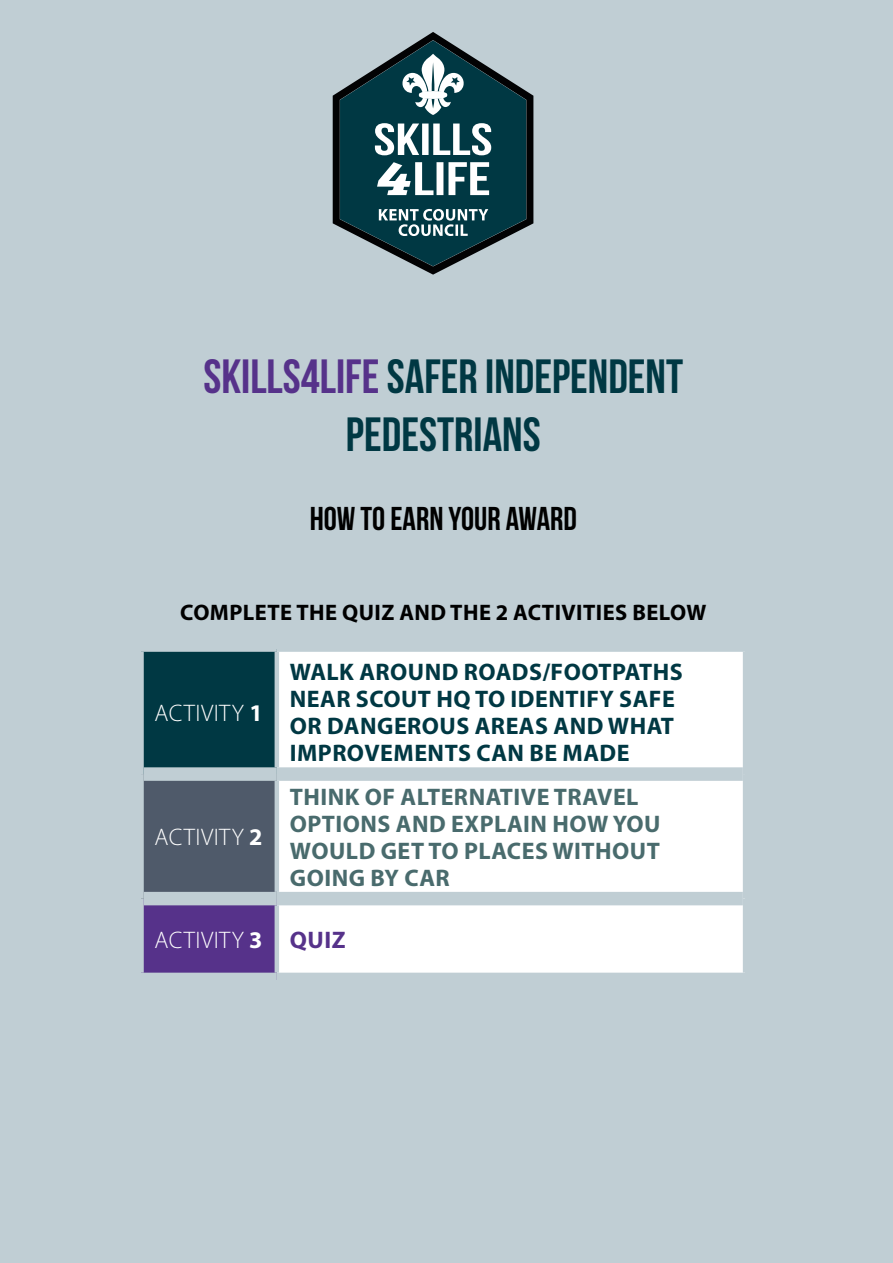
<style>
.page{position:relative;width:893px;height:1263px;background:#c0ced4}
.page>*{position:absolute;margin:0;border:0;box-sizing:border-box;transform-origin:0 0}
.t1{font:700 48px/57.6px "Bebas Neue";color:#003843;text-align:center}
.t2{font:700 33px "Bebas Neue";color:#000}
.t3{font:700 24px/27px "Myriad Pro";letter-spacing:.02em;color:#003843}
.t4{font:700 24px/27px "Myriad Pro";letter-spacing:.02em;color:#496b6d}
.t5{font:300 24px "Myriad Pro";letter-spacing:.02em;color:#fff}
.t6{font:700 22.5px "Myriad Pro";letter-spacing:.02em;color:#000}
.s1{color:#56328a}
.s2{font-weight:700}
.s3{font-weight:700;color:#56328a}
</style>
<div class="page">
<div style="left:142px;top:649px;width:135px;height:125px;background:#003843"></div>
<div style="left:279px;top:652px;width:464px;height:321px;background:#fff"></div>
<div style="left:142px;top:774px;width:135px;height:124px;background:#4f5a6a"></div>
<div style="left:142px;top:898px;width:135px;height:81px;background:#56328a"></div>
<div style="left:139px;top:652px;width:5px;height:122px;background:#c0ced4"></div>
<div style="left:139px;top:647px;width:138px;height:5px;background:#c0ced4"></div>
<hr style="left:275px;top:652px;width:4px;height:115px;background:#c0ced4">
<div style="left:139px;top:774px;width:5px;height:124px;background:#c0ced4"></div>
<div style="left:144px;top:767px;width:133px;height:14px;background:#c0ced4"></div>
<hr style="left:275px;top:781px;width:4px;height:111px;background:#c0ced4">
<div style="left:277px;top:767px;width:466px;height:14px;background:#c0ced4"></div>
<div style="left:139px;top:898px;width:5px;height:75px;background:#c0ced4"></div>
<div style="left:144px;top:892px;width:133px;height:13px;background:#c0ced4"></div>
<div style="left:139px;top:973px;width:138px;height:13px;background:#c0ced4"></div>
<hr style="left:275px;top:905px;width:4px;height:68px;background:#c0ced4">
<div style="left:277px;top:892px;width:466px;height:13px;background:#c0ced4"></div>
<svg style="left:333px;top:32px;width:200px;height:243px"></svg>
<svg style="left:340px;top:40px;width:186px;height:226px"></svg>
<h1 class="t1" style="left:203px;top:347px;width:481px"><span class="s1">SKILLS4LIFE</span> SAFER INDEPENDENT<br>PEDESTRIANS</h1>
<h2 class="t2" style="left:310px;top:500px;width:269px">HOW TO EARN YOUR AWARD</h2>
<p class="t6" style="left:180px;top:598px;width:528px">COMPLETE THE QUIZ AND THE 2 ACTIVITIES BELOW</p>
<p class="t5" style="left:154px;top:698px;width:110px">ACTIVITY <span class="s2">1</span></p>
<p class="t5" style="left:154px;top:823px;width:109px">ACTIVITY <span class="s2">2</span></p>
<p class="t3" style="left:290px;top:658px;width:394px">WALK AROUND ROADS/FOOTPATHS<br>NEAR SCOUT HQ TO IDENTIFY SAFE<br>OR DANGEROUS AREAS AND WHAT<br>IMPROVEMENTS CAN BE MADE</p>
<p class="t4" style="left:290px;top:782px;width:372px">THINK OF ALTERNATIVE TRAVEL<br>OPTIONS AND EXPLAIN HOW YOU<br>WOULD GET TO PLACES WITHOUT<br>GOING BY CAR</p>
<p class="t5" style="left:154px;top:925px;width:193px">ACTIVITY <span class="s2">3</span> <span class="s3">QUIZ</span></p>
</div>
